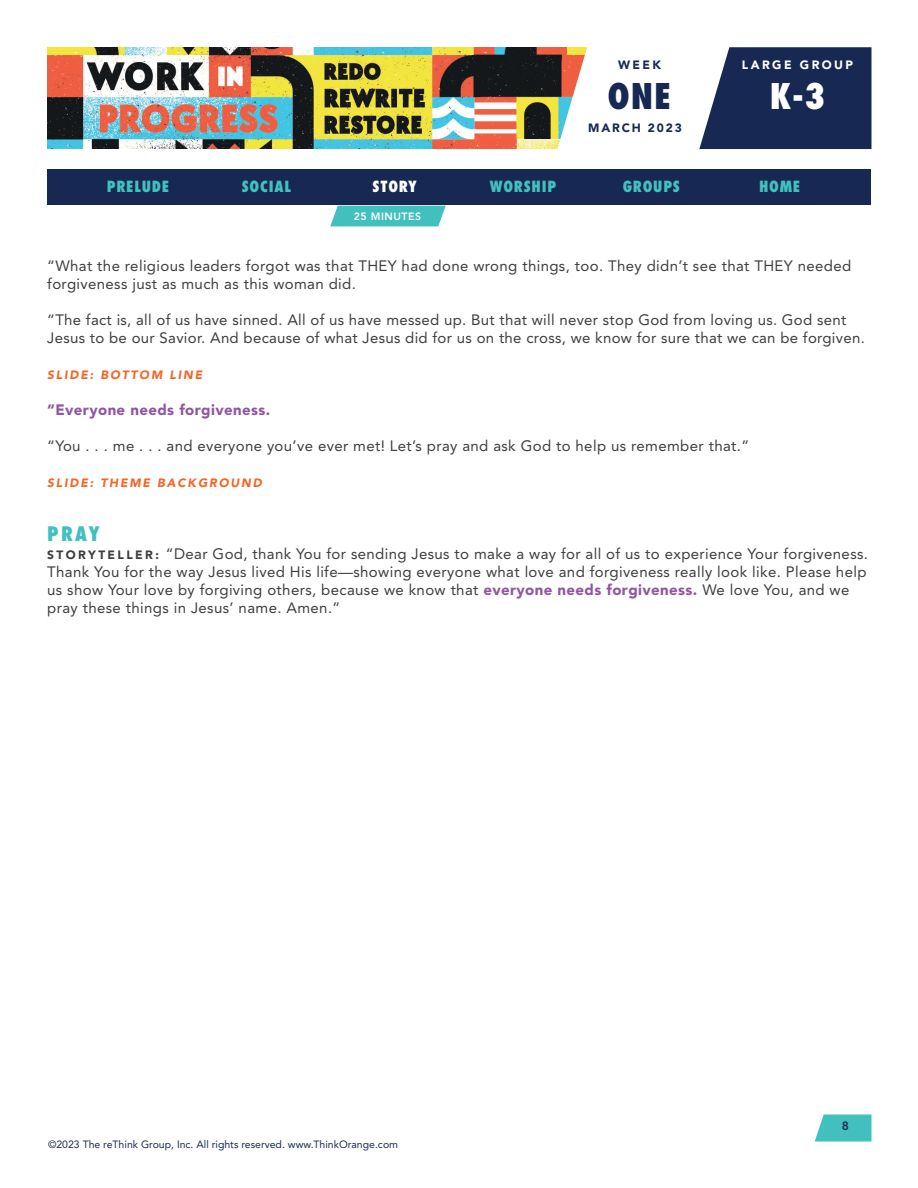
<style>
.page{position:relative;width:918px;height:1188px;background:#fff}
.page>*{position:absolute;margin:0;border:0;box-sizing:border-box;transform-origin:0 0}
.t1{font:800 condensed 34.5px "Futura Std";color:#172953}
.t2{font:800 condensed 34.5px "Futura Std";color:#fff}
.Paragraph_Style_1{font:800 condensed 19.5px "Futura Std";color:#42c0bf}
.Paragraph_Style_1-2{font:15px/18px "Avenir LT Std";letter-spacing:.025em;color:#3e3e3f}
.t3{font:800 condensed 15px "Futura Std";letter-spacing:.05em;color:#42c0bf}
.Paragraph_Style_1-3{font:900 15px "Avenir LT Std";letter-spacing:.025em;color:#9255a2}
.t4{font:800 condensed 15px "Futura Std";letter-spacing:.05em;color:#fff}
.Paragraph_Style_1-4{font:italic 900 12px "Avenir LT Std";letter-spacing:.15em;color:#f36624}
.t5{font:900 12px "Avenir LT Std";letter-spacing:.15em;color:#172953}
.t6{font:900 12px "Avenir LT Std";letter-spacing:.2em;color:#fff}
.t7{font:800 12px "Avenir LT Std";color:#172953}
.t8{font:10.5px "Avenir LT Std";color:#172953}
.t9{font:800 10.5px "Avenir LT Std";letter-spacing:.05em;color:#fff}
.s1{font-weight:900;font-size:12px}
.s2{font-weight:900;color:#9255a2}
</style>
<div class="page">
<img style="left:47px;top:47px;width:510px;height:102px">
<svg style="left:815px;top:1114px;width:57px;height:28px;background:#57c7c6"></svg>
<svg style="left:557px;top:47px;width:315px;height:102px"></svg>
<div style="left:47px;top:170px;width:824px;height:36px;background:#172953"></div>
<svg style="left:330px;top:206px;width:116px;height:20px;background:#4fc4c3"></svg>
<p class="t5" style="left:618px;top:58px;width:44px">WEEK</p>
<p class="t6" style="left:742px;top:58px;width:113px">LARGE GROUP</p>
<h1 class="t1" style="left:608px;top:75px;width:65px">ONE</h1>
<h1 class="t2" style="left:770px;top:75px;width:57px">K-3</h1>
<p class="t5" style="left:588px;top:121px;width:95px">MARCH 2023</p>
<p class="t3" style="left:107px;top:177px;width:64px">PRELUDE</p>
<p class="t3" style="left:242px;top:177px;width:51px">SOCIAL</p>
<p class="t4" style="left:373px;top:177px;width:46px">STORY</p>
<p class="t3" style="left:490px;top:177px;width:68px">WORSHIP</p>
<p class="t3" style="left:623px;top:177px;width:59px">GROUPS</p>
<p class="t3" style="left:759px;top:177px;width:43px">HOME</p>
<p class="t9" style="left:354px;top:210px;width:69px">25 MINUTES</p>
<p class="Paragraph_Style_1-2" style="left:47px;top:256px;width:806px">“What the religious leaders forgot was that THEY had done wrong things, too. They didn’t see that THEY needed forgiveness just as much as this woman did.</p>
<p class="Paragraph_Style_1-2" style="left:47px;top:310px;width:819px">“The fact is, all of us have sinned. All of us have messed up. But that will never stop God from loving us. God sent<br>Jesus to be our Savior. And because of what Jesus did for us on the cross, we know for sure that we can be forgiven.</p>
<p class="Paragraph_Style_1-4" style="left:47px;top:367px;width:156px">SLIDE: BOTTOM LINE</p>
<p class="Paragraph_Style_1-3" style="left:47px;top:400px;width:224px">“Everyone needs forgiveness.</p>
<p class="Paragraph_Style_1-2" style="left:47px;top:436px;width:703px">“You . . . me . . . and everyone you’ve ever met! Let’s pray and ask God to help us remember that.”</p>
<p class="Paragraph_Style_1-4" style="left:47px;top:475px;width:216px">SLIDE: THEME BACKGROUND</p>
<p class="Paragraph_Style_1" style="left:47px;top:521px;width:54px">PRAY</p>
<p class="Paragraph_Style_1-2" style="left:47px;top:544px;width:822px"><span class="s1">S T O RY T E L L E R :</span> “Dear God, thank You for sending Jesus to make a way for all of us to experience Your forgiveness.<br>Thank You for the way Jesus lived His life—showing everyone what love and forgiveness really look like. Please help us show Your love by forgiving others, because we know that <span class="s2">everyone needs forgiveness.</span> We love You, and we pray these things in Jesus’ name. Amen.”</p>
<p class="t8" style="left:48px;top:1138px;width:352px">©2023 The reThink Group, Inc. All rights reserved. www.ThinkOrange.com</p>
<p class="t7" style="left:842px;top:1118px;width:9px">8</p>
</div>
